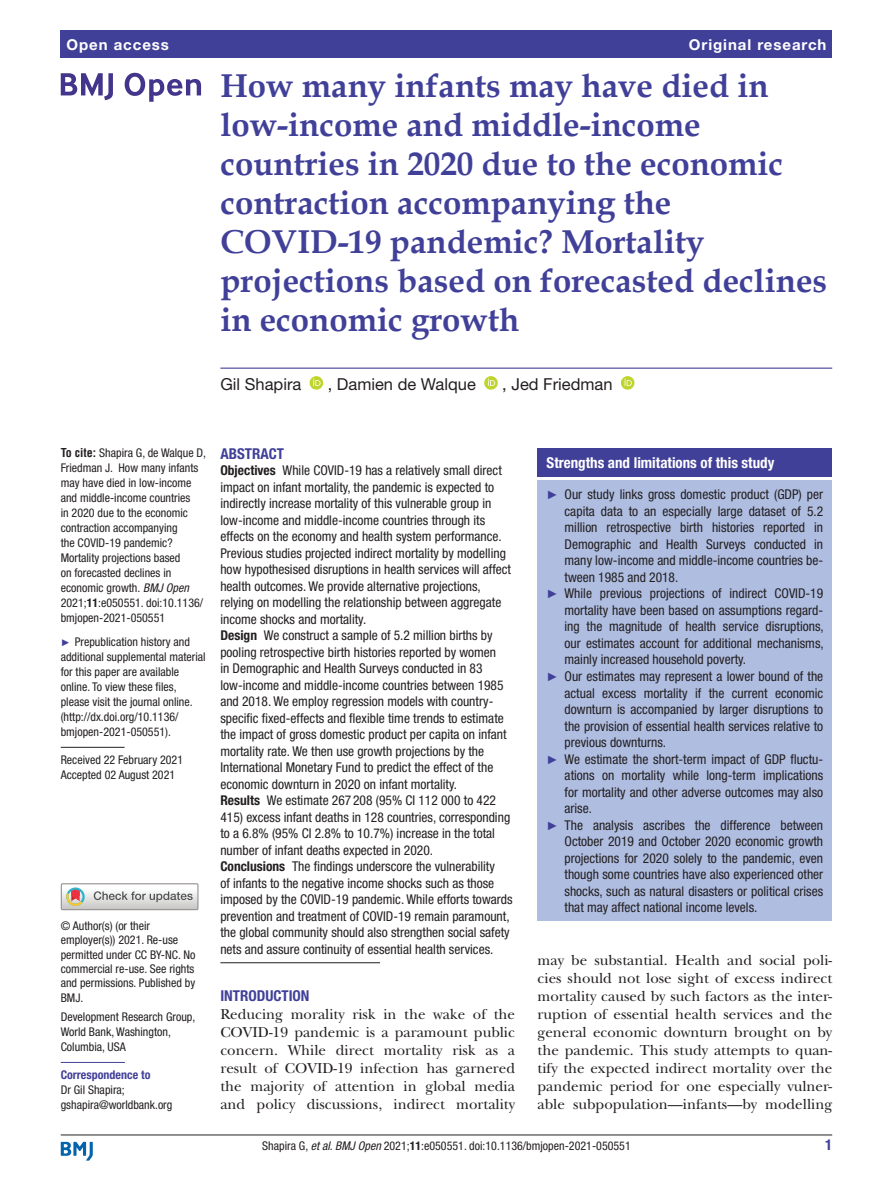
<style>
.page{position:relative;width:893px;height:1191px;background:#fff}
.page>*{position:absolute;margin:0;border:0;box-sizing:border-box;transform-origin:0 0}
.t1{font:700 33px/39px "Book Antiqua";color:#414099}
.t2{font:16.5px "Helvetica Neue LT Std";color:#231f20}
.t3{font:15px/18px "New Baskerville";color:#231f20;text-align:justify}
.t4{font:700 condensed 15px "Helvetica Neue LT Std";color:#fff}
.t5{font:700 15px "Helvetica Neue LT Std";letter-spacing:.065em;color:#fff}
.t6{font:700 condensed 15px "Helvetica Neue LT Std";color:#414099}
.t7{font:condensed 13.5px/16.5px "Helvetica Neue LT Std";color:#231f20}
.t8{font:condensed 12px/15px "Helvetica Neue LT Std";color:#231f20}
.t9{font:700 condensed 12px "Helvetica Neue LT Std";color:#414099}
.s1{font-family:"Helvetica LT Std";font-weight:700}
.s2{font-style:italic}
.s3{font-weight:700}
.s4{font-family:"Arial";font-stretch:normal;font-size:9.75px;color:#414099}
.s5{font-family:"Arial";font-stretch:normal;font-size:12px;color:#414099}
</style>
<div class="page">
<hr style="left:61px;top:1134px;width:771px;height:1px;background:#231f20">
<svg style="left:61px;top:1141px;width:32px;height:19px"></svg>
<div style="left:61px;top:31px;width:771px;height:27px;background:#414099"></div>
<hr style="left:220px;top:367px;width:612px;height:2px;background:#414099">
<svg style="left:310px;top:376px;width:13px;height:14px"></svg>
<svg style="left:484px;top:376px;width:14px;height:14px"></svg>
<svg style="left:621px;top:376px;width:13px;height:14px"></svg>
<hr style="left:61px;top:747px;width:64px;height:1px;background:#231f20">
<hr style="left:61px;top:1062px;width:64px;height:1px;background:#414099">
<svg style="left:61px;top:73px;width:52px;height:27px"></svg>
<svg style="left:125px;top:73px;width:76px;height:29px"></svg>
<div style="left:61px;top:883px;width:138px;height:27px;border:1px solid #969090"></div>
<svg style="left:61px;top:883px;width:137px;height:26px"></svg>
<hr style="left:220px;top:962px;width:160px;height:1px;background:#231f20">
<div style="left:538px;top:448px;width:294px;height:29px;background:#414099"></div>
<div style="left:538px;top:481px;width:294px;height:440px;background:#afbde1"></div>
<p class="t5" style="left:66px;top:35px;width:104px">Open access</p>
<p class="t5" style="left:689px;top:35px;width:139px">Original research</p>
<h1 class="t1" style="left:220px;top:66px;width:608px">How many infants may have died in low-income and middle-income countries in 2020 due to the economic contraction accompanying the<br>COVID-19 pandemic? Mortality projections based on forecasted declines in economic growth</h1>
<p class="t2" style="left:220px;top:374px;width:82px">Gil Shapira</p>
<p class="t2" style="left:328px;top:374px;width:150px">, Damien de Walque</p>
<p class="t2" style="left:502px;top:374px;width:112px">, Jed Friedman</p>
<p class="t8" style="left:61px;top:445px;width:147px"><span class="s1">To cite:</span> Shapira G, de Walque D,<br>Friedman J. How many infants may have died in low-income and middle-income countries<br>in 2020 due to the economic contraction accompanying<br>the COVID-19 pandemic?<br>Mortality projections based<br>on forecasted declines in economic growth. <span class="s2">BMJ Open<br></span>2021;<span class="s3">11</span>:e050551. doi:10.1136/ bmjopen-2021-050551</p>
<p class="t8" style="left:61px;top:634px;width:146px"><span class="s4">►</span> Prepublication history and additional supplemental material for this paper are available online. To view these files, please visit the journal online. (http://dx.doi.org/10.1136/ bmjopen-2021-050551).</p>
<p class="t8" style="left:61px;top:752px;width:124px">Received 22 February 2021<br>Accepted 02 August 2021</p>
<p class="t8" style="left:61px;top:918px;width:136px;line-height:14.4px">© Author(s) (or their employer(s)) 2021. Re-use permitted under CC BY-NC. No commercial re-use. See rights and permissions. Published by<br>BMJ.</p>
<p class="t8" style="left:61px;top:1009px;width:136px">Development Research Group,<br>World Bank, Washington,<br>Columbia, USA</p>
<p class="t9" style="left:61px;top:1067px;width:91px">Correspondence to</p>
<p class="t8" style="left:61px;top:1082px;width:113px">Dr Gil Shapira; gshapira@worldbank.org</p>
<p class="t6" style="left:220px;top:444px;width:65px">ABSTRACT</p>
<p class="t7" style="left:220px;top:462px;width:294px"><span class="s3">Objectives</span> While COVID-19 has a relatively small direct impact on infant mortality, the pandemic is expected to indirectly increase mortality of this vulnerable group in low-income and middle-income countries through its effects on the economy and health system performance.<br>Previous studies projected indirect mortality by modelling how hypothesised disruptions in health services will affect health outcomes. We provide alternative projections, relying on modelling the relationship between aggregate income shocks and mortality.<br><span class="s3">Design</span> We construct a sample of 5.2 million births by pooling retrospective birth histories reported by women<br>in Demographic and Health Surveys conducted in 83 low-income and middle-income countries between 1985 and 2018. We employ regression models with country&shy;specific fixed-effects and flexible time trends to estimate the impact of gross domestic product per capita on infant mortality rate. We then use growth projections by the International Monetary Fund to predict the effect of the economic downturn in 2020 on infant mortality.<br><span class="s3">Results</span> We estimate 267 208 (95% CI 112 000 to 422<br>415) excess infant deaths in 128 countries, corresponding to a 6.8% (95% CI 2.8% to 10.7%) increase in the total number of infant deaths expected in 2020.<br><span class="s3">Conclusions</span> The findings underscore the vulnerability<br>of infants to the negative income shocks such as those imposed by the COVID-19 pandemic. While efforts towards prevention and treatment of COVID-19 remain paramount, the global community should also strengthen social safety nets and assure continuity of essential health services.</p>
<p class="t6" style="left:220px;top:987px;width:91px">INTRODUCTION</p>
<p class="t3" style="left:220px;top:1005px;width:296px">Reducing morality risk in the wake of the COVID-19 pandemic is a paramount public concern. While direct mortality risk as a result of COVID-19 infection has garnered the majority of attention in global media and policy discussions, indirect mortality</p>
<p class="t4" style="left:547px;top:453px;width:229px">Strengths and limitations of this study</p>
<p class="t7" style="left:547px;top:486px;width:278px"><span class="s5">►</span> Our study links gross domestic product (GDP) per</p>
<p class="t7" style="left:565px;top:503px;width:260px">capita data to an especially large dataset of 5.2</p>
<p class="t7" style="left:565px;top:519px;width:260px">million retrospective birth histories reported in</p>
<p class="t7" style="left:565px;top:536px;width:260px">Demographic and Health Surveys conducted in</p>
<p class="t7" style="left:565px;top:552px;width:260px">many low-income and middle-income countries be-</p>
<p class="t7" style="left:565px;top:569px;width:115px">tween 1985 and 2018.</p>
<p class="t7" style="left:547px;top:585px;width:278px"><span class="s5">►</span> While previous projections of indirect COVID-19</p>
<p class="t7" style="left:565px;top:602px;width:260px">mortality have been based on assumptions regard-</p>
<p class="t7" style="left:565px;top:618px;width:261px">ing the magnitude of health service disruptions,</p>
<p class="t7" style="left:565px;top:635px;width:261px">our estimates account for additional mechanisms,</p>
<p class="t7" style="left:565px;top:651px;width:183px">mainly increased household poverty.</p>
<p class="t7" style="left:547px;top:668px;width:278px"><span class="s5">►</span> Our estimates may represent a lower bound of the</p>
<p class="t7" style="left:565px;top:684px;width:260px">actual excess mortality if the current economic</p>
<p class="t7" style="left:565px;top:701px;width:260px">downturn is accompanied by larger disruptions to</p>
<p class="t7" style="left:565px;top:717px;width:260px">the provision of essential health services relative to</p>
<p class="t7" style="left:565px;top:734px;width:103px">previous downturns.</p>
<p class="t7" style="left:547px;top:750px;width:278px"><span class="s5">►</span> We estimate the short-term impact of GDP fluctu-</p>
<p class="t7" style="left:565px;top:767px;width:260px">ations on mortality while long-term implications</p>
<p class="t7" style="left:565px;top:783px;width:260px">for mortality and other adverse outcomes may also</p>
<p class="t7" style="left:565px;top:800px;width:29px">arise.</p>
<p class="t7" style="left:547px;top:816px;width:278px"><span class="s5">►</span> The analysis ascribes the difference between</p>
<p class="t7" style="left:565px;top:833px;width:260px">October 2019 and October 2020 economic growth</p>
<p class="t7" style="left:565px;top:849px;width:260px">projections for 2020 solely to the pandemic, even</p>
<p class="t7" style="left:565px;top:866px;width:260px">though some countries have also experienced other</p>
<p class="t7" style="left:565px;top:882px;width:260px">shocks, such as natural disasters or political crises</p>
<p class="t7" style="left:565px;top:899px;width:194px">that may affect national income levels.</p>
<p class="t3" style="left:538px;top:951px;width:296px">may be substantial. Health and social poli&shy;cies should not lose sight of excess indirect mortality caused by such factors as the inter&shy;ruption of essential health services and the general economic downturn brought on by the pandemic. This study attempts to quan&shy;tify the expected indirect mortality over the pandemic period for one especially vulner&shy;able subpopulation—infants—by modelling</p>
<p class="t8" style="left:262px;top:1137px;width:370px">Shapira G, <span class="s2">et al</span>. <span class="s2">BMJ Open</span> 2021;<span class="s3">11</span>:e050551. doi:10.1136/bmjopen-2021-050551</p>
<p class="t6" style="left:825px;top:1135px;width:9px">1</p>
</div>
